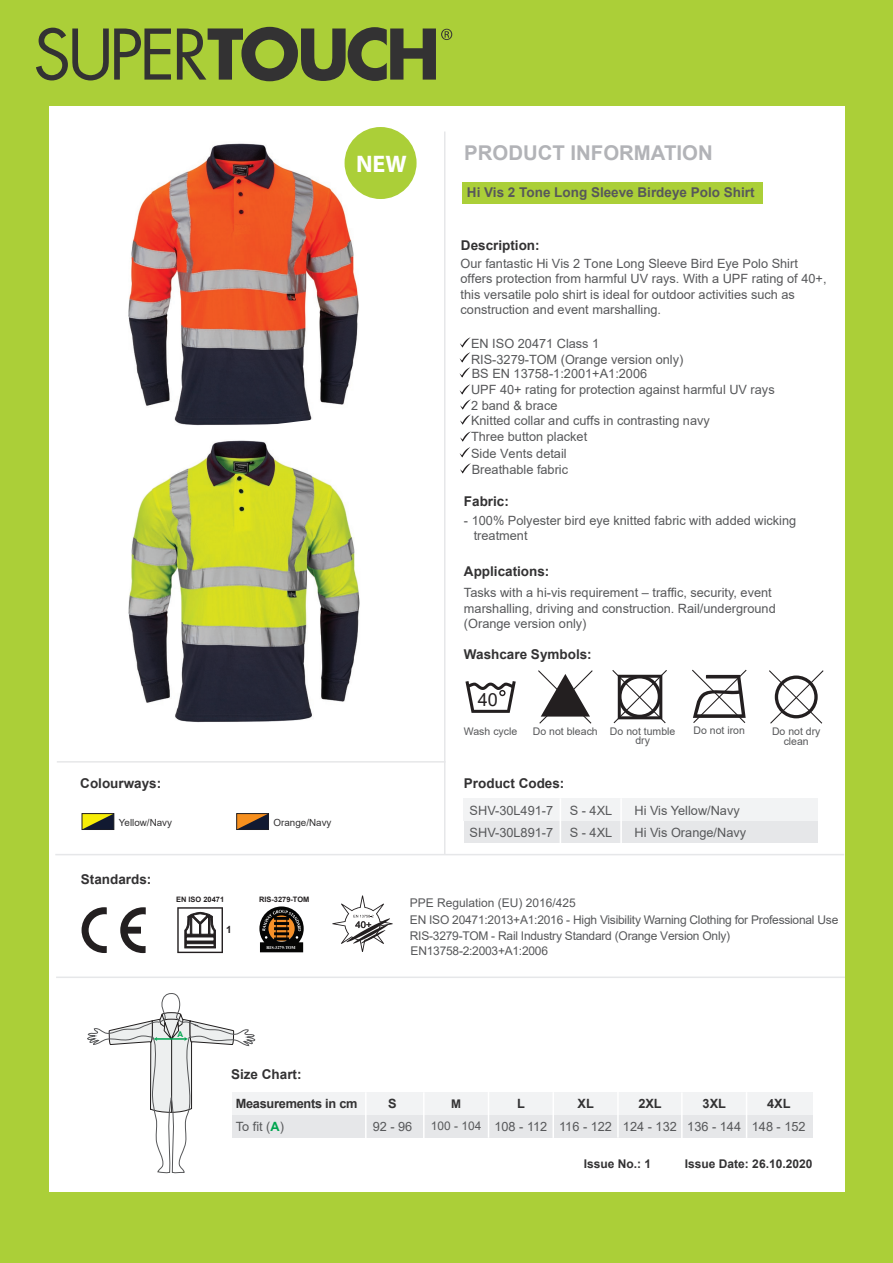
<style>
.page{position:relative;width:893px;height:1263px;background:#fff}
.page>*{position:absolute;margin:0;border:0;box-sizing:border-box;transform-origin:0 0}
.t1{font:700 24px "Myriad Pro";color:#fff}
.t2{font:700 20.4px "Arial";color:#b2b3b7}
.t3{font:18px "Arial";color:#231f20}
.t4{font:700 13.5px "Arial";color:#333233}
.t5{font:700 13.5px "Arial";color:#57585a}
.t6{font:12.75px/15.5px "Arial";color:#57585a}
.t7{font:700 12.75px/22.5px "Arial";letter-spacing:-.02em;color:#333233}
.t8{font:12px/16.8px "Arial";letter-spacing:-.02em;color:#57585a}
.t9{font:700 12px "Arial";color:#333233}
.t10{font:10.5px/9.6px "Arial";color:#57585a;text-align:center}
.t11{font:9.9px "Arial";color:#333233}
.t12{font:700 9.9px "Arial";color:#231f20}
.t13{font:700 7.95px "Arial";color:#00a44f}
.t14{font:700 7.5px "Arial";color:#231f20}
.t15{font:700 4.35px "Times New Roman";color:#fff}
.s1{font-weight:400;color:#57585a}
.s2{color:#00a54f}
</style>
<div class="page">
<div style="left:464px;top:820px;width:353px;height:23px;background:#e6e7e9"></div>
<div style="left:464px;top:798px;width:354px;height:22px;background:#f2f3f4"></div>
<hr style="left:560px;top:798px;width:1px;height:45px;background:#fff">
<hr style="left:620px;top:798px;width:2px;height:46px;background:#fff">
<svg style="left:177px;top:907px;width:46px;height:46px"></svg>
<svg style="left:120px;top:907px;width:26px;height:46px"></svg>
<svg style="left:82px;top:907px;width:25px;height:46px"></svg>
<div style="left:82px;top:813px;width:32px;height:17px;background:#1a1c28"></div>
<svg style="left:82px;top:813px;width:32px;height:16px"></svg>
<svg style="left:236px;top:813px;width:33px;height:17px"></svg>
<svg style="left:237px;top:813px;width:31px;height:16px"></svg>
<div style="left:462px;top:182px;width:301px;height:21px;background:#abcf38"></div>
<svg style="left:259px;top:906px;width:45px;height:46px"></svg>
<svg style="left:459px;top:337px;width:12px;height:41px"></svg>
<svg style="left:460px;top:384px;width:11px;height:41px"></svg>
<div style="left:345px;top:127px;width:72px;height:72px;background:#abcf38;border-radius:50%"></div>
<svg style="left:460px;top:432px;width:11px;height:25px"></svg>
<svg style="left:460px;top:463px;width:11px;height:10px"></svg>
<hr style="left:444px;top:132px;width:1px;height:723px;background:#e6e7e9">
<hr style="left:56px;top:976px;width:789px;height:2px;background:#e6e7e9">
<hr style="left:55px;top:854px;width:789px;height:1px;background:#e6e7e9">
<hr style="left:57px;top:761px;width:388px;height:1px;background:#e6e7e9">
<div style="left:232px;top:1115px;width:580px;height:22px;background:#e6e7e9"></div>
<div style="left:232px;top:1092px;width:580px;height:23px;background:#f2f3f4"></div>
<hr style="left:365px;top:1092px;width:2px;height:46px;background:#fff">
<hr style="left:423px;top:1092px;width:2px;height:46px;background:#fff">
<hr style="left:488px;top:1092px;width:1px;height:46px;background:#fff">
<hr style="left:552px;top:1092px;width:2px;height:46px;background:#fff">
<hr style="left:617px;top:1092px;width:2px;height:45px;background:#fff">
<hr style="left:681px;top:1092px;width:2px;height:46px;background:#fff">
<hr style="left:746px;top:1092px;width:1px;height:46px;background:#fff">
<svg style="left:87px;top:993px;width:169px;height:180px"></svg>
<svg style="left:465px;top:681px;width:51px;height:32px"></svg>
<svg style="left:538px;top:670px;width:55px;height:54px"></svg>
<svg style="left:769px;top:670px;width:55px;height:54px"></svg>
<svg style="left:692px;top:670px;width:55px;height:53px"></svg>
<svg style="left:612px;top:670px;width:55px;height:53px"></svg>
<div style="left:1px;top:2px;width:892px;height:104px;background:#abcf38"></div>
<div style="left:1px;top:1192px;width:892px;height:71px;background:#abcf38"></div>
<svg style="left:36px;top:28px;width:135px;height:52px"></svg>
<svg style="left:177px;top:27px;width:275px;height:54px"></svg>
<div style="left:0;top:90px;width:48px;height:1141px;background:#abcf38"></div>
<div style="left:846px;top:103px;width:47px;height:1141px;background:#abcf38"></div>
<svg style="left:332px;top:895px;width:61px;height:57px"></svg>
<div style="left:0;top:0;width:893px;height:19px;background:#abcf38"></div>
<div style="left:0;top:0;width:19px;height:1263px;background:#abcf38"></div>
<img style="left:128px;top:139px;width:234px;height:287px">
<img style="left:128px;top:440px;width:232px;height:283px">
<p class="t4" style="left:80px;top:773px;width:83px">Colourways:</p>
<p class="t11" style="left:119px;top:815px;width:55px">Yellow/Navy</p>
<p class="t11" style="left:274px;top:815px;width:59px">Orange/Navy</p>
<p class="t4" style="left:81px;top:869px;width:72px">Standards:</p>
<p class="t14" style="left:176px;top:894px;width:50px">EN ISO 20471</p>
<p class="t12" style="left:226px;top:922px;width:7px">1</p>
<p class="t14" style="left:259px;top:894px;width:52px">RIS-3279-TOM</p>
<p class="t15" style="left:266px;top:944px;width:31px">RIS-3279-TOM</p>
<h1 class="t1" style="left:356px;top:148px;width:52px">NEW</h1>
<h2 class="t2" style="left:464px;top:138px;width:250px">PRODUCT INFORMATION</h2>
<p class="t5" style="left:467px;top:183px;width:289px">Hi Vis 2 Tone Long Sleeve Birdeye Polo Shirt</p>
<p class="t4" style="left:461px;top:236px;width:80px">Description:</p>
<p class="t6" style="left:460px;top:256px;width:367px">Our fantastic Hi Vis 2 Tone Long Sleeve Bird Eye Polo Shirt offers protection from harmful UV rays. With a UPF rating of 40+, this versatile polo shirt is ideal for outdoor activities such as construction and event marshalling.</p>
<p class="t6" style="left:471px;top:336px;width:214px">EN ISO 20471 Class 1<br>RIS-3279-TOM (Orange version only)</p>
<p class="t6" style="left:471px;top:382px;width:305px">UPF 40+ rating for protection against harmful UV rays 2 band &amp; brace<br>Knitted collar and cuffs in contrasting navy<br>Three button placket</p>
<p class="t6" style="left:471px;top:445px;width:97px">Side Vents detail</p>
<p class="t4" style="left:464px;top:491px;width:47px">Fabric:</p>
<p class="t6" style="left:464px;top:513px;width:334px">- 100% Polyester bird eye knitted fabric with added wicking</p>
<p class="t4" style="left:464px;top:562px;width:87px">Applications:</p>
<p class="t6" style="left:464px;top:585px;width:313px">Tasks with a hi-vis requirement – traffic, security, event marshalling, driving and construction. Rail/underground (Orange version only)</p>
<p class="t4" style="left:464px;top:645px;width:129px">Washcare Symbols:</p>
<p class="t6" style="left:472px;top:366px;width:177px">BS EN 13758-1:2001+A1:2006</p>
<p class="t6" style="left:472px;top:462px;width:98px">Breathable fabric</p>
<p class="t6" style="left:474px;top:528px;width:55px">treatment</p>
<h3 class="t3" style="left:478px;top:687px;width:22px">40</h3>
<p class="t10" style="left:464px;top:726px;width:55px">Wash cycle</p>
<p class="t10" style="left:533px;top:726px;width:66px">Do not bleach</p>
<p class="t10" style="left:772px;top:726px;width:50px">Do not dry clean</p>
<p class="t10" style="left:610px;top:726px;width:67px">Do not tumble</p>
<p class="t10" style="left:694px;top:726px;width:53px">Do not iron</p>
<p class="t10" style="left:635px;top:735px;width:16px">dry</p>
<p class="t4" style="left:464px;top:773px;width:102px">Product Codes:</p>
<p class="t6" style="left:470px;top:799px;width:85px;line-height:22.5px">SHV-30L491-7<br>SHV-30L891-7</p>
<p class="t6" style="left:570px;top:799px;width:44px;line-height:22.5px">S - 4XL<br>S - 4XL</p>
<p class="t6" style="left:634px;top:799px;width:113px;line-height:22.5px">Hi Vis Yellow/Navy<br>Hi Vis Orange/Navy</p>
<p class="t8" style="left:410px;top:894px;width:430px">PPE Regulation (EU) 2016/425<br>EN ISO 20471:2013+A1:2016 - High Visibility Warning Clothing for Professional Use<br>RIS-3279-TOM - Rail Industry Standard (Orange Version Only)</p>
<p class="t8" style="left:411px;top:943px;width:139px">EN13758-2:2003+A1:2006</p>
<p class="t13" style="left:177px;top:1029px;width:7px">A</p>
<p class="t4" style="left:231px;top:1065px;width:72px">Size Chart:</p>
<p class="t7" style="left:388px;top:1092px;width:10px">S</p>
<p class="t6" style="left:373px;top:1118px;width:41px">92 - 96</p>
<p class="t7" style="left:236px;top:1092px;width:123px">Measurements in cm<br><span class="s1">To fit (</span><span class="s2">A</span><span class="s1">)</span></p>
<p class="t7" style="left:767px;top:1092px;width:25px">4XL</p>
<p class="t7" style="left:638px;top:1092px;width:25px">2XL</p>
<p class="t6" style="left:623px;top:1118px;width:55px">124 - 132</p>
<p class="t7" style="left:703px;top:1092px;width:25px">3XL</p>
<p class="t6" style="left:687px;top:1118px;width:55px">136 - 144</p>
<p class="t7" style="left:578px;top:1092px;width:18px">XL</p>
<p class="t6" style="left:559px;top:1118px;width:54px">116 - 122</p>
<p class="t9" style="left:451px;top:1095px;width:11px">M</p>
<p class="t8" style="left:431px;top:1117px;width:52px">100 - 104</p>
<p class="t7" style="left:517px;top:1092px;width:9px">L</p>
<p class="t6" style="left:494px;top:1118px;width:54px">108 - 112</p>
<p class="t6" style="left:752px;top:1118px;width:55px">148 - 152</p>
<p class="t9" style="left:584px;top:1155px;width:69px">Issue No.: 1</p>
<p class="t9" style="left:685px;top:1155px;width:129px">Issue Date: 26.10.2020</p>
</div>
